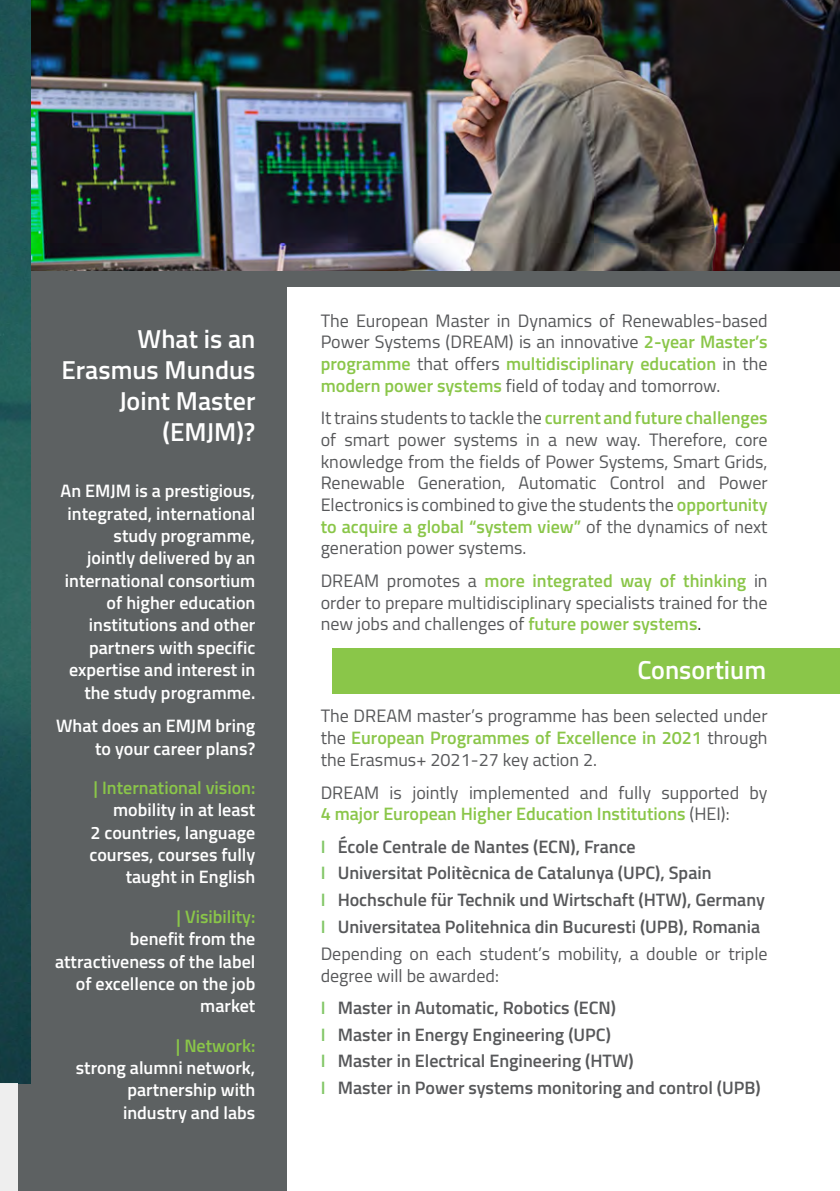
<style>
.page{position:relative;width:840px;height:1191px;background:#fff}
.page>*{position:absolute;margin:0;border:0;box-sizing:border-box;transform-origin:0 0}
.t1{font:600 26px/31.2px "Titillium";color:#fff;text-align:right}
.t2{font:18px/21.6px "Titillium";color:#57585a;text-align:justify}
.t3{font:600 18px/22.4px "Titillium";color:#fff;text-align:right}
.t4{font:600 18px "Titillium";color:#57585a}
.s1{color:#8ac649}
.s2{font-weight:600;color:#8ac649}
.s3{color:#231f20}
.s4{color:#81c665}
</style>
<div class="page">
<div style="left:0;top:271px;width:286px;height:920px;background:#5d6162"></div>
<div style="left:0;top:271px;width:839px;height:16px;background:#5d6162"></div>
<img style="left:30px;top:0;width:809px;height:271px">
<img style="left:0;top:0;width:30px;height:1083px">
<div style="left:0;top:1083px;width:17px;height:108px;background:#eee"></div>
<div style="left:332px;top:648px;width:507px;height:45px;background:#8ac649"></div>
<p class="t1" style="left:61px;top:321px;width:195px">What is an<br>Erasmus Mundus<br>Joint Master (EMJM)?</p>
<p class="t3" style="left:61px;top:479px;width:196px">An EMJM is a prestigious, integrated, international study programme,<br>jointly delivered by an international consortium of higher education institutions and other partners with specific expertise and interest in the study programme.</p>
<p class="t3" style="left:56px;top:714px;width:201px">What does an EMJM bring to your career plans?</p>
<p class="t3" style="left:89px;top:775px;width:167px"><span class="s1">| International vision: </span>mobility in at least<br>2 countries, language courses, courses fully taught in English</p>
<p class="t3" style="left:55px;top:904px;width:202px"><span class="s1">| Visibility:<br></span>benefit from the attractiveness of the label of excellence on the job market</p>
<p class="t3" style="left:76px;top:1033px;width:181px"><span class="s1">| Network:<br></span>strong alumni network, partnership with industry and labs</p>
<p class="t2" style="left:320px;top:309px;width:448px">The European Master in Dynamics of Renewables-based Power Systems (DREAM) is an innovative <span class="s2">2-year Master’s programme</span> that offers <span class="s2">multidisciplinary education</span> in the <span class="s2">modern power systems</span> field of today and tomorrow.</p>
<p class="t2" style="left:320px;top:406px;width:448px">It trains students to tackle the <span class="s2">current and future challenges </span>of smart power systems in a new way. Therefore, core knowledge from the fields of Power Systems, Smart Grids, Renewable Generation, Automatic Control and Power Electronics is combined to give the students the <span class="s2">opportunity to acquire a global “system view”</span> of the dynamics of next generation power systems.</p>
<p class="t2" style="left:320px;top:569px;width:448px">DREAM promotes a <span class="s2">more integrated way of thinking</span> in order to prepare multidisciplinary specialists trained for the new jobs and challenges of <span class="s2">future power systems</span><span class="s3">.</span></p>
<p class="t1" style="left:637px;top:653px;width:130px">Consortium</p>
<p class="t2" style="left:320px;top:704px;width:448px">The DREAM master’s programme has been selected under the <span class="s2">European Programmes of Excellence in 2021</span> through the Erasmus+ 2021-27 key action 2.</p>
<p class="t2" style="left:320px;top:780px;width:448px">DREAM is jointly implemented and fully supported by<br><span class="s2">4 major European Higher Education Institutions</span> (HEI):</p>
<p class="t4" style="left:320px;top:832px;width:316px"><span class="s4">I</span> École Centrale de Nantes (ECN), France</p>
<p class="t4" style="left:320px;top:859px;width:392px"><span class="s4">I</span> Universitat Politècnica de Catalunya (UPC), Spain</p>
<p class="t4" style="left:320px;top:886px;width:445px"><span class="s4">I</span> Hochschule für Technik und Wirtschaft (HTW), Germany</p>
<p class="t4" style="left:320px;top:912px;width:441px"><span class="s4">I</span> Universitatea Politehnica din Bucuresti (UPB), Romania</p>
<p class="t2" style="left:320px;top:942px;width:448px">Depending on each student’s mobility, a double or triple degree will be awarded:</p>
<p class="t4" style="left:320px;top:994px;width:297px"><span class="s4">I</span> Master in Automatic, Robotics (ECN)</p>
<p class="t4" style="left:320px;top:1020px;width:291px"><span class="s4">I</span> Master in Energy Engineering (UPC)</p>
<p class="t4" style="left:320px;top:1047px;width:314px"><span class="s4">I</span> Master in Electrical Engineering (HTW)</p>
<p class="t4" style="left:320px;top:1074px;width:441px"><span class="s4">I</span> Master in Power systems monitoring and control (UPB)</p>
</div>
